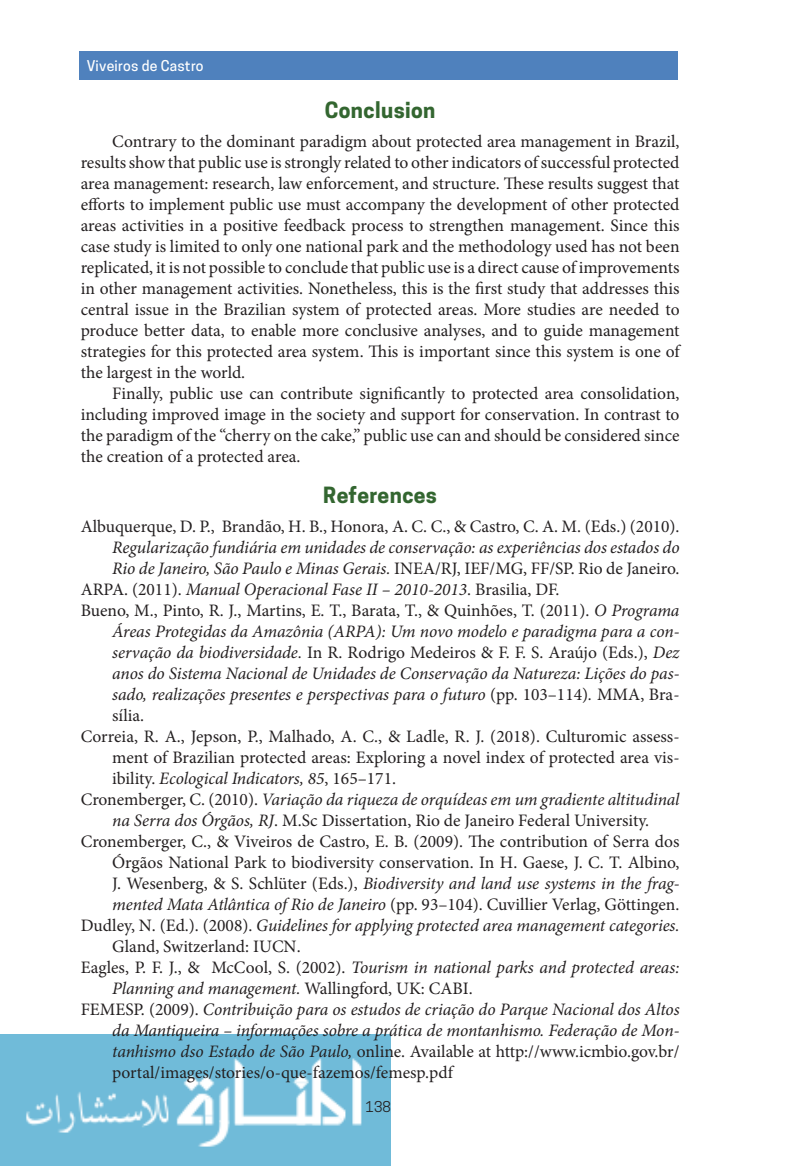
<style>
.page{position:relative;width:788px;height:1166px;background:#fff}
.page>*{position:absolute;margin:0;border:0;box-sizing:border-box;transform-origin:0 0}
.t1{font:700 21px "Cooper Hewitt";letter-spacing:.02em;color:#336630}
.refs{font:italic 17.5px/21px "Minion Pro";letter-spacing:-.005em;color:#231f20;text-align:justify}
.regular_text{font:17.5px/21px "Minion Pro";letter-spacing:-.005em;color:#231f20;text-align:justify}
.refs-2{font:17.5px/21px "Minion Pro";color:#231f20;text-align:justify}
.t2{font:500 14px "Cooper Hewitt";letter-spacing:.02em;color:#fff}
.t3{font:14px "Cooper Hewitt";color:#231f20}
.s1{font-style:normal}
.s2{font-style:italic}
</style>
<div class="page">
<img style="left:0;top:1034px;width:390px;height:132px">
<div style="left:79px;top:51px;width:598px;height:29px;background:#4f81bd"></div>
<p class="t2" style="left:87px;top:57px;width:118px">Viveiros de Castro</p>
<h1 class="t1" style="left:325px;top:98px;width:112px">Conclusion</h1>
<p class="regular_text" style="left:81px;top:131px;width:600px;text-indent:32px">Contrary to the dominant paradigm about protected area management in Brazil, results show that public use is strongly related to other indicators of successful protected area management: research, law enforcement, and structure. These results suggest that efforts to implement public use must accompany the development of other protected areas activities in a positive feedback process to strengthen management. Since this case study is limited to only one national park and the methodology used has not been replicated, it is not possible to conclude that public use is a direct cause of improvements in other management activities. Nonetheless, this is the first study that addresses this central issue in the Brazilian system of protected areas. More studies are needed to produce better data, to enable more conclusive analyses, and to guide management strategies for this protected area system. This is important since this system is one of the largest in the world.</p>
<p class="regular_text" style="left:81px;top:383px;width:600px;text-indent:32px">Finally, public use can contribute significantly to protected area consolidation, including improved image in the society and support for conservation. In contrast to the paradigm of the “cherry on the cake,” public use can and should be considered since the creation of a protected area.</p>
<h1 class="t1" style="left:323px;top:483px;width:115px">References</h1>
<p class="refs" style="left:112px;top:516px;width:569px;text-indent:-32px"><span class="s1">Albuquerque, D. P., Brandão, H. B., Honora, A. C. C., &amp; Castro, C. A. M. (Eds.) (2010).<br></span>Regularização fundiária em unidades de conservação: as experiências dos estados do Rio de Janeiro, São Paulo e Minas Gerais. <span class="s1">INEA/RJ, IEF/MG, FF/SP. Rio de Janeiro.</span></p>
<p class="refs" style="left:81px;top:579px;width:480px"><span class="s1">ARPA. (2011).</span> Manual Operacional Fase II – 2010-2013<span class="s1">. Brasilia, DF.</span></p>
<p class="refs" style="left:112px;top:600px;width:569px;text-indent:-32px"><span class="s1">Bueno, M., Pinto, R. J., Martins, E. T., Barata, T., &amp; Quinhões, T. (2011).</span> O Programa Áreas Protegidas da Amazônia (ARPA): Um novo modelo e paradigma para a con&shy;servação da biodiversidade. <span class="s1">In R. Rodrigo Medeiros &amp; F. F. S. Araújo (Eds.),</span> Dez anos do Sistema Nacional de Unidades de Conservação da Natureza: Lições do pas&shy;sado, realizações presentes e perspectivas para o futuro <span class="s1">(pp. 103–114)</span>. <span class="s1">MMA, Bra&shy;sília.</span></p>
<p class="refs-2" style="left:112px;top:726px;width:569px;text-indent:-32px">Correia, R. A., Jepson, P., Malhado, A. C., &amp; Ladle, R. J. (2018). Culturomic assess&shy;ment of Brazilian protected areas: Exploring a novel index of protected area vis&shy;ibility. <span class="s2">Ecological Indicators, 85</span>, 165–171.</p>
<p class="refs" style="left:81px;top:789px;width:600px;text-align:center"><span class="s1">Cronemberger, C. (2010).</span> Variação da riqueza de orquídeas em um gradiente altitudinal na Serra dos Órgãos, RJ<span class="s1">. M.Sc Dissertation, Rio de Janeiro Federal University.</span></p>
<p class="refs-2" style="left:112px;top:831px;width:569px;text-indent:-32px">Cronemberger, C., &amp; Viveiros de Castro, E. B. (2009). The contribution of Serra dos Órgãos National Park to biodiversity conservation. In H. Gaese, J. C. T. Albino, J. Wesenberg, &amp; S. Schlüter (Eds.), <span class="s2">Biodiversity and land use systems in the frag&shy;mented Mata Atlântica of Rio de Janeiro</span> (pp. 93–104). Cuvillier Verlag, Göttingen.</p>
<p class="refs" style="left:112px;top:915px;width:569px;text-indent:-32px"><span class="s1">Dudley, N. (Ed.). (2008).</span> Guidelines for applying protected area management categories.<br><span class="s1">Gland, Switzerland: IUCN.</span></p>
<p class="refs" style="left:112px;top:957px;width:568px;text-indent:-32px"><span class="s1">Eagles, P. F. J., &amp; McCool, S. (2002).</span> Tourism in national parks and protected areas:<br>Planning and management. <span class="s1">Wallingford, UK: CABI.</span></p>
<p class="refs" style="left:112px;top:999px;width:569px;text-indent:-32px"><span class="s1">FEMESP. (2009).</span> Contribuição para os estudos de criação do Parque Nacional dos Altos da Mantiqueira – informações sobre a prática de montanhismo. Federação de Mon&shy;tanhismo dso Estado de São Paulo, <span class="s1">online. Available at http://www.icmbio.gov.br/ portal/images/stories/o-que-fazemos/femesp.pdf</span></p>
<p class="t3" style="left:365px;top:1098px;width:27px">138</p>
</div>
